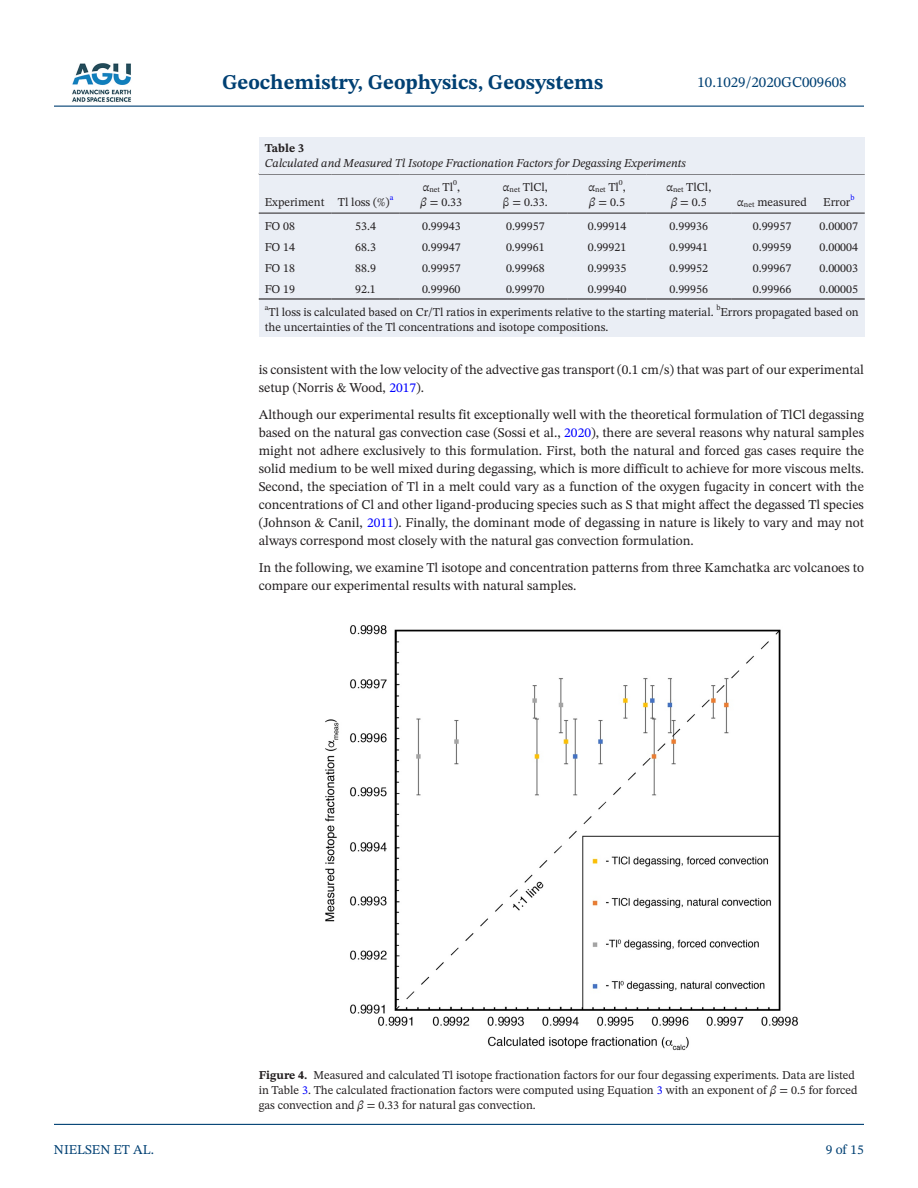
<style>
.page{position:relative;width:918px;height:1188px;background:#fff}
.page>*{position:absolute;margin:0;border:0;box-sizing:border-box;transform-origin:0 0}
.t1{font:700 21px "STIX Two Text";color:#004073}
.t2{font:15px "STIX Two Text";color:#004073}
.t3{font:13.5px/18px "STIX Two Text";color:#231f20}
.t4{font:13.5px "STIX Two Text";color:#004073}
.t5{font:12px/15px "STIX Two Text";color:#231f20}
.t6{font:italic 12px "STIX Two Text";color:#231f20}
.t7{font:700 12px "STIX Two Text";color:#231f20}
.s1{font-style:italic}
.s2{color:#00f}
.s3{font-weight:700}
</style>
<div class="page">
<hr style="left:54px;top:106px;width:810px;height:1px;background:#004073">
<hr style="left:54px;top:1124px;width:810px;height:1px;background:#004073">
<img style="left:72px;top:63px;width:59px;height:39px">
<div style="left:259px;top:173px;width:606px;height:164px;background:#eaeef5"></div>
<hr style="left:259px;top:173px;width:73px;height:2px;background:#231f20">
<hr style="left:259px;top:213px;width:73px;height:1px;background:#231f20">
<hr style="left:332px;top:173px;width:68px;height:2px;background:#231f20">
<hr style="left:332px;top:213px;width:68px;height:1px;background:#231f20">
<hr style="left:400px;top:173px;width:83px;height:2px;background:#231f20">
<hr style="left:400px;top:213px;width:83px;height:1px;background:#231f20">
<hr style="left:483px;top:173px;width:85px;height:2px;background:#231f20">
<hr style="left:483px;top:213px;width:85px;height:1px;background:#231f20">
<hr style="left:568px;top:173px;width:78px;height:2px;background:#231f20">
<hr style="left:568px;top:213px;width:78px;height:1px;background:#231f20">
<hr style="left:646px;top:173px;width:85px;height:2px;background:#231f20">
<hr style="left:646px;top:213px;width:85px;height:1px;background:#231f20">
<hr style="left:731px;top:173px;width:82px;height:2px;background:#231f20">
<hr style="left:731px;top:213px;width:82px;height:1px;background:#231f20">
<hr style="left:813px;top:173px;width:52px;height:2px;background:#231f20">
<hr style="left:813px;top:213px;width:52px;height:1px;background:#231f20">
<hr style="left:259px;top:298px;width:73px;height:2px;background:#231f20">
<hr style="left:332px;top:298px;width:68px;height:2px;background:#231f20">
<hr style="left:400px;top:298px;width:83px;height:2px;background:#231f20">
<hr style="left:483px;top:298px;width:85px;height:2px;background:#231f20">
<hr style="left:568px;top:298px;width:78px;height:2px;background:#231f20">
<hr style="left:646px;top:298px;width:85px;height:2px;background:#231f20">
<hr style="left:731px;top:298px;width:82px;height:2px;background:#231f20">
<hr style="left:813px;top:298px;width:52px;height:2px;background:#231f20">
<div style="left:259px;top:137px;width:606px;height:36px;background:#eaeef5"></div>
<img style="left:325px;top:625px;width:473px;height:426px">
<h1 class="t1" style="left:222px;top:67px;width:383px">Geochemistry, Geophysics, Geosystems</h1>
<p class="t2" style="left:697px;top:72px;width:151px">10.1029/2020GC009608</p>
<p class="t7" style="left:265px;top:140px;width:41px">Table 3</p>
<p class="t6" style="left:265px;top:155px;width:423px">Calculated and Measured Tl Isotope Fractionation Factors for Degassing Experiments</p>
<p class="t5" style="left:265px;top:194px;width:130px">Experiment Tl loss (%)<sup>a</sup></p>
<p class="t5" style="left:421px;top:179px;width:43px">α<sub>net</sub> Tl<sup>0</sup>, <span class="s1">β</span> = 0.33</p>
<p class="t5" style="left:503px;top:179px;width:46px">α<sub>net</sub> TlCl, β = 0.33.</p>
<p class="t5" style="left:588px;top:179px;width:39px">α<sub>net</sub> Tl<sup>0</sup>, <span class="s1">β</span> = 0.5</p>
<p class="t5" style="left:666px;top:179px;width:46px;text-align:center">α<sub>net</sub> TlCl, <span class="s1">β</span> = 0.5</p>
<p class="t5" style="left:737px;top:194px;width:71px">α<sub>net</sub> measured</p>
<p class="t5" style="left:823px;top:194px;width:33px">Error<sup>b</sup></p>
<p class="t5" style="left:265px;top:218px;width:32px">FO 08</p>
<p class="t5" style="left:355px;top:218px;width:22px">53.4</p>
<p class="t5" style="left:422px;top:218px;width:40px">0.99943</p>
<p class="t5" style="left:506px;top:218px;width:40px">0.99957</p>
<p class="t5" style="left:588px;top:218px;width:40px">0.99914</p>
<p class="t5" style="left:670px;top:218px;width:40px">0.99936</p>
<p class="t5" style="left:753px;top:218px;width:40px">0.99957</p>
<p class="t5" style="left:820px;top:218px;width:40px">0.00007</p>
<p class="t5" style="left:265px;top:239px;width:32px">FO 14</p>
<p class="t5" style="left:355px;top:239px;width:22px">68.3</p>
<p class="t5" style="left:422px;top:239px;width:40px">0.99947</p>
<p class="t5" style="left:506px;top:239px;width:40px">0.99961</p>
<p class="t5" style="left:588px;top:239px;width:40px">0.99921</p>
<p class="t5" style="left:670px;top:239px;width:40px">0.99941</p>
<p class="t5" style="left:753px;top:239px;width:40px">0.99959</p>
<p class="t5" style="left:820px;top:239px;width:40px">0.00004</p>
<p class="t5" style="left:265px;top:260px;width:32px">FO 18</p>
<p class="t5" style="left:355px;top:260px;width:22px">88.9</p>
<p class="t5" style="left:422px;top:260px;width:40px">0.99957</p>
<p class="t5" style="left:506px;top:260px;width:40px">0.99968</p>
<p class="t5" style="left:588px;top:260px;width:40px">0.99935</p>
<p class="t5" style="left:670px;top:260px;width:40px">0.99952</p>
<p class="t5" style="left:753px;top:260px;width:40px">0.99967</p>
<p class="t5" style="left:820px;top:260px;width:40px">0.00003</p>
<p class="t5" style="left:265px;top:281px;width:32px">FO 19</p>
<p class="t5" style="left:355px;top:281px;width:22px">92.1</p>
<p class="t5" style="left:422px;top:281px;width:40px">0.99960</p>
<p class="t5" style="left:506px;top:281px;width:40px">0.99970</p>
<p class="t5" style="left:588px;top:281px;width:40px">0.99940</p>
<p class="t5" style="left:669px;top:281px;width:40px">0.99956</p>
<p class="t5" style="left:753px;top:281px;width:40px">0.99966</p>
<p class="t5" style="left:265px;top:278px;width:595px;line-height:22.6px;text-align:right">0.00005<br><sup>a</sup>Tl loss is calculated based on Cr/Tl ratios in experiments relative to the starting material. <sup>b</sup>Errors propagated based on</p>
<p class="t5" style="left:265px;top:319px;width:345px">the uncertainties of the Tl concentrations and isotope compositions.</p>
<p class="t3" style="left:259px;top:360px;width:607px">is consistent with the low velocity of the advective gas transport (0.1 cm/s) that was part of our experimental setup (Norris &amp; Wood, <span class="s2">2017</span>).</p>
<p class="t3" style="left:259px;top:405px;width:607px;text-align:justify">Although our experimental results fit exceptionally well with the theoretical formulation of TlCl degassing based on the natural gas convection case (Sossi et al., <span class="s2">2020</span>), there are several reasons why natural samples might not adhere exclusively to this formulation. First, both the natural and forced gas cases require the solid medium to be well mixed during degassing, which is more difficult to achieve for more viscous melts.<br>Second, the speciation of Tl in a melt could vary as a function of the oxygen fugacity in concert with the concentrations of Cl and other ligand-producing species such as S that might affect the degassed Tl species (Johnson &amp; Canil, <span class="s2">2011</span>). Finally, the dominant mode of degassing in nature is likely to vary and may not always correspond most closely with the natural gas convection formulation.</p>
<p class="t3" style="left:259px;top:558px;width:607px">In the following, we examine Tl isotope and concentration patterns from three Kamchatka arc volcanoes to compare our experimental results with natural samples.</p>
<p class="t4" style="left:54px;top:1140px;width:102px">NIELSEN ET AL.</p>
<p class="t5" style="left:259px;top:1068px;width:600px"><span class="s3">Figure 4.</span> Measured and calculated Tl isotope fractionation factors for our four degassing experiments. Data are listed in Table <span class="s2">3</span>. The calculated fractionation factors were computed using Equation <span class="s2">3</span> with an exponent of <span class="s1">β</span> = 0.5 for forced gas convection and <span class="s1">β</span> = 0.33 for natural gas convection.</p>
<p class="t4" style="left:826px;top:1140px;width:40px">9 of 15</p>
</div>
